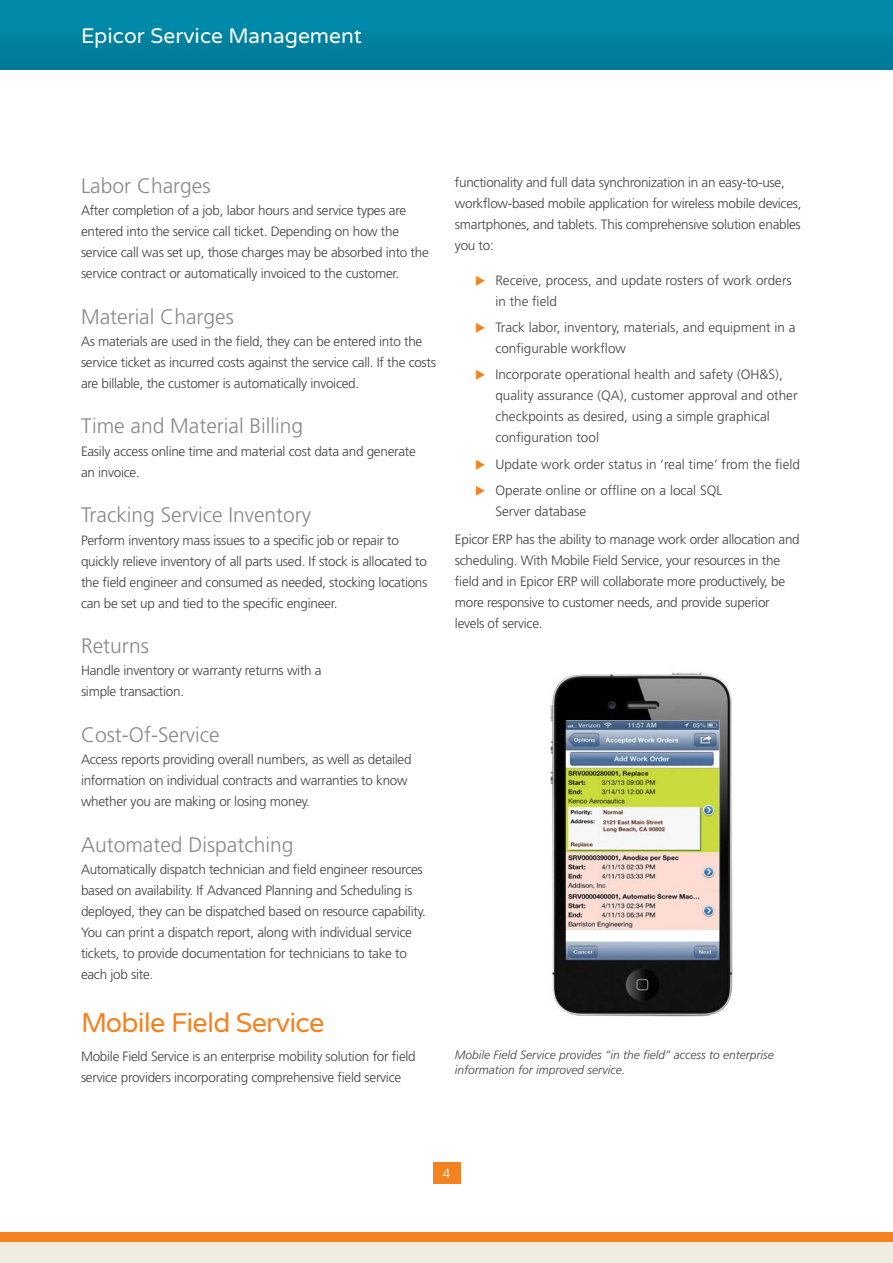
<style>
.page{position:relative;width:893px;height:1263px;background:#fff}
.page>*{position:absolute;margin:0;border:0;box-sizing:border-box;transform-origin:0 0}
.Body_Heading{font:27px "Varela Round";letter-spacing:-.03em;color:#f58220}
.Body_Subhead{font:300 21px "Frutiger LT Std";color:#86898d}
.t1{font:21px "Varela Round";color:#fff}
.Body_Copy{font:300 13.5px/21px "Frutiger LT Std";letter-spacing:-.02em;color:#414042}
.Body_Copy-2{font:300 13.5px/21px "Frutiger LT Std";color:#414042}
.t2{font:300 13.5px "Frutiger LT Std";color:#fff}
.Caption_and_Notes{font:italic 300 12px/15px "Frutiger LT Std";color:#414042}
</style>
<div class="page">
<div style="left:433px;top:1162px;width:27px;height:22px;background:#f58220"></div>
<div style="left:0;top:0;width:893px;height:70px;background:#0084a2"></div>
<div style="left:0;top:1232px;width:893px;height:10px;background:#f58220"></div>
<div style="left:0;top:1242px;width:893px;height:21px;background:#f0ede0"></div>
<img style="left:550px;top:672px;width:183px;height:345px">
<h2 class="t1" style="left:81px;top:24px;width:282px">Epicor Service Management</h2>
<p class="Body_Subhead" style="left:81px;top:174px;width:131px">Labor Charges</p>
<p class="Body_Copy" style="left:81px;top:200px;width:349px">After completion of a job, labor hours and service types are entered into the service call ticket. Depending on how the service call was set up, those charges may be absorbed into the service contract or automatically invoiced to the customer.</p>
<p class="Body_Subhead" style="left:81px;top:304px;width:154px">Material Charges</p>
<p class="Body_Copy" style="left:81px;top:331px;width:357px">As materials are used in the field, they can be entered into the service ticket as incurred costs against the service call. If the costs are billable, the customer is automatically invoiced.</p>
<p class="Body_Subhead" style="left:81px;top:414px;width:224px">Time and Material Billing</p>
<p class="Body_Copy" style="left:81px;top:441px;width:336px">Easily access online time and material cost data and generate an invoice.</p>
<p class="Body_Subhead" style="left:81px;top:503px;width:232px">Tracking Service Inventory</p>
<p class="Body_Copy" style="left:81px;top:530px;width:348px">Perform inventory mass issues to a specific job or repair to quickly relieve inventory of all parts used. If stock is allocated to the field engineer and consumed as needed, stocking locations can be set up and tied to the specific engineer.</p>
<p class="Body_Subhead" style="left:81px;top:634px;width:70px">Returns</p>
<p class="Body_Copy" style="left:81px;top:660px;width:242px">Handle inventory or warranty returns with a simple transaction.</p>
<p class="Body_Subhead" style="left:81px;top:723px;width:140px">Cost-Of-Service</p>
<p class="Body_Copy" style="left:81px;top:749px;width:332px">Access reports providing overall numbers, as well as detailed information on individual contracts and warranties to know whether you are making or losing money.</p>
<p class="Body_Subhead" style="left:81px;top:832px;width:214px">Automated Dispatching</p>
<p class="Body_Copy" style="left:81px;top:859px;width:346px">Automatically dispatch technician and field engineer resources based on availability. If Advanced Planning and Scheduling is deployed, they can be dispatched based on resource capability.<br>You can print a dispatch report, along with individual service tickets, to provide documentation for technicians to take to each job site.</p>
<p class="Body_Heading" style="left:81px;top:1007px;width:245px">Mobile Field Service</p>
<p class="Body_Copy" style="left:81px;top:1046px;width:336px">Mobile Field Service is an enterprise mobility solution for field service providers incorporating comprehensive field service</p>
<p class="Body_Copy" style="left:455px;top:172px;width:348px">functionality and full data synchronization in an easy-to-use, workflow-based mobile application for wireless mobile devices, smartphones, and tablets. This comprehensive solution enables you to:</p>
<p class="Body_Copy-2" style="left:495px;top:270px;width:298px">Receive, process, and update rosters of work orders in the field</p>
<p class="Body_Copy-2" style="left:495px;top:317px;width:302px">Track labor, inventory, materials, and equipment in a configurable workflow</p>
<p class="Body_Copy-2" style="left:495px;top:364px;width:304px">Incorporate operational health and safety (OH&amp;S), quality assurance (QA), customer approval and other checkpoints as desired, using a simple graphical configuration tool</p>
<p class="Body_Copy-2" style="left:495px;top:454px;width:306px">Update work order status in ‘real time’ from the field</p>
<p class="Body_Copy-2" style="left:495px;top:480px;width:229px">Operate online or offline on a local SQL<br>Server database</p>
<p class="Body_Copy" style="left:455px;top:529px;width:346px">Epicor ERP has the ability to manage work order allocation and scheduling. With Mobile Field Service, your resources in the field and in Epicor ERP will collaborate more productively, be more responsive to customer needs, and provide superior levels of service.</p>
<p class="Caption_and_Notes" style="left:455px;top:1047px;width:320px">Mobile Field Service provides “in the field” access to enterprise information for improved service.</p>
<p class="t2" style="left:443px;top:1166px;width:9px">4</p>
</div>
